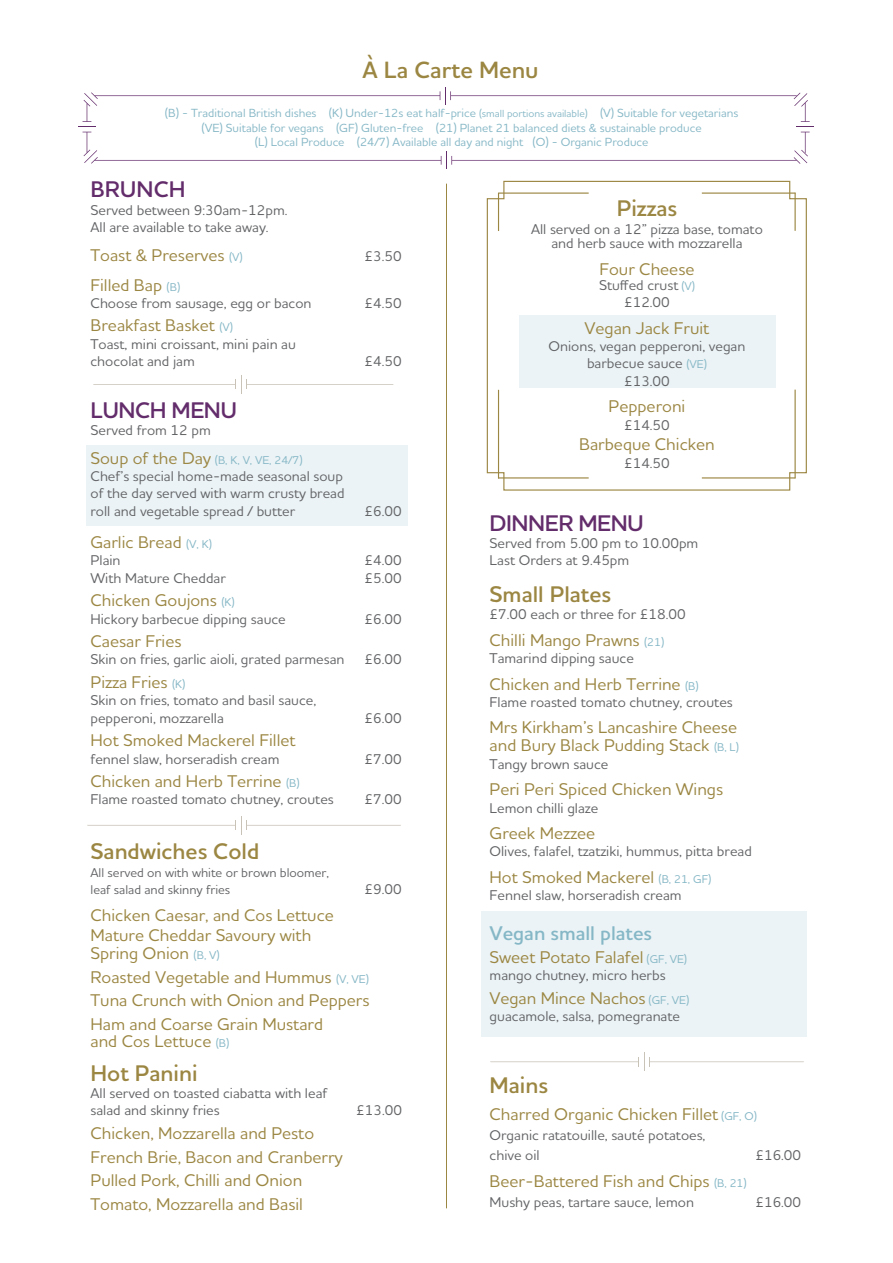
<style>
.page{position:relative;width:893px;height:1263px;background:#fff}
.page>*{position:absolute;margin:0;border:0;box-sizing:border-box;transform-origin:0 0}
.t1{font:600 24px "Houschka Alt Pro";color:#9b8642}
.t2{font:600 23.1px "Houschka Alt Pro";color:#9b8642}
.t3{font:600 23.1px "Houschka Alt Pro";letter-spacing:-.02em;color:#632c6b}
.t4{font:600 20.1px "Houschka Alt Pro";color:#85b7c6}
.t5{font:500 17.25px/23.5px "Houschka Alt Pro";color:#9b8642}
.t6{font:500 14.4px/17.2px "Houschka Alt Pro";color:#636466}
.t7{font:500 12.9px/17.2px "Houschka Alt Pro";color:#636466}
.t8{font:500 12px/14.4px "Houschka Alt Pro";color:#85b7c6;text-align:center}
.t9{font:500 11.55px "Houschka Alt Pro";color:#85b7c6}
.s1{font-size:10.5px}
.s2{font-size:11.55px;color:#85b7c6}
.s3{font-size:17.25px;color:#9b8642}
</style>
<div class="page">
<div style="left:87px;top:445px;width:321px;height:80px;background:#ebf3f6"></div>
<hr style="left:446px;top:184px;width:1px;height:1024px;background:#9b8642">
<svg style="left:93px;top:375px;width:301px;height:19px"></svg>
<svg style="left:87px;top:816px;width:314px;height:19px"></svg>
<svg style="left:78px;top:87px;width:736px;height:82px"></svg>
<svg style="left:486px;top:180px;width:321px;height:311px"></svg>
<hr style="left:498px;top:193px;width:91px;height:1px;background:#9b8642">
<hr style="left:498px;top:193px;width:1px;height:38px;background:#9b8642">
<hr style="left:702px;top:193px;width:93px;height:1px;background:#9b8642">
<hr style="left:794px;top:193px;width:2px;height:38px;background:#9b8642">
<hr style="left:498px;top:477px;width:91px;height:1px;background:#9b8642">
<hr style="left:498px;top:390px;width:1px;height:88px;background:#9b8642">
<hr style="left:702px;top:477px;width:93px;height:1px;background:#9b8642">
<hr style="left:794px;top:390px;width:2px;height:88px;background:#9b8642">
<div style="left:481px;top:911px;width:326px;height:126px;background:#ebf3f6"></div>
<svg style="left:490px;top:1052px;width:314px;height:19px"></svg>
<h1 class="t1" style="left:363px;top:54px;width:178px">À La Carte Menu</h1>
<p class="t8" style="left:165px;top:106px;width:575px">(B) - Traditional British dishes (K) Under-12s eat half-price <span class="s1">(small portions available)</span> (V) Suitable for vegetarians (VE) Suitable for vegans (GF) Gluten-free (21) Planet 21 balanced diets &amp; sustainable produce<br>(L) Local Produce (24/7) Available all day and night (O) - Organic Produce</p>
<h2 class="t3" style="left:91px;top:174px;width:97px">BRUNCH</h2>
<p class="t6" style="left:91px;top:201px;width:198px">Served between 9:30am-12pm.<br>All are available to take away.</p>
<p class="t5" style="left:91px;top:243px;width:153px">Toast &amp; Preserves <span class="s2">(V)</span></p>
<p class="t6" style="left:364px;top:247px;width:39px">£3.50</p>
<p class="t5" style="left:91px;top:273px;width:91px">Filled Bap <span class="s2">(B)</span></p>
<p class="t6" style="left:91px;top:294px;width:222px">Choose from sausage, egg or bacon</p>
<p class="t6" style="left:364px;top:294px;width:39px">£4.50</p>
<p class="t5" style="left:91px;top:313px;width:144px">Breakfast Basket <span class="s2">(V)</span></p>
<p class="t6" style="left:91px;top:335px;width:207px">Toast, mini croissant, mini pain au chocolat and jam</p>
<p class="t6" style="left:364px;top:352px;width:39px">£4.50</p>
<h2 class="t3" style="left:91px;top:395px;width:148px">LUNCH MENU</h2>
<p class="t6" style="left:91px;top:421px;width:122px">Served from 12 pm</p>
<p class="t9" style="left:91px;top:452px;width:214px"><span class="s3">Soup of the Day</span> (B, K, V, VE, 24/7)</p>
<p class="t6" style="left:91px;top:467px;width:256px;text-align:justify">Chef’s special home-made seasonal soup of the day served with warm crusty bread roll and vegetable spread / butter</p>
<p class="t6" style="left:364px;top:502px;width:39px">£6.00</p>
<p class="t5" style="left:91px;top:530px;width:123px">Garlic Bread <span class="s2">(V, K)</span></p>
<p class="t6" style="left:91px;top:551px;width:32px">Plain</p>
<p class="t6" style="left:364px;top:551px;width:39px">£4.00</p>
<p class="t6" style="left:91px;top:569px;width:137px">With Mature Cheddar</p>
<p class="t6" style="left:364px;top:569px;width:39px">£5.00</p>
<p class="t5" style="left:91px;top:588px;width:146px">Chicken Goujons <span class="s2">(K)</span></p>
<p class="t6" style="left:91px;top:610px;width:197px">Hickory barbecue dipping sauce</p>
<p class="t6" style="left:364px;top:610px;width:39px">£6.00</p>
<p class="t5" style="left:91px;top:629px;width:92px">Caesar Fries</p>
<p class="t6" style="left:91px;top:651px;width:255px">Skin on fries, garlic aioli, grated parmesan</p>
<p class="t6" style="left:364px;top:651px;width:39px">£6.00</p>
<p class="t5" style="left:91px;top:670px;width:96px">Pizza Fries <span class="s2">(K)</span></p>
<p class="t6" style="left:91px;top:691px;width:227px">Skin on fries, tomato and basil sauce, pepperoni, mozzarella</p>
<p class="t6" style="left:364px;top:709px;width:39px">£6.00</p>
<p class="t5" style="left:91px;top:728px;width:207px">Hot Smoked Mackerel Fillet</p>
<p class="t6" style="left:91px;top:750px;width:190px">fennel slaw, horseradish cream</p>
<p class="t6" style="left:364px;top:750px;width:39px">£7.00</p>
<p class="t5" style="left:91px;top:769px;width:211px">Chicken and Herb Terrine <span class="s2">(B)</span></p>
<p class="t6" style="left:91px;top:791px;width:245px">Flame roasted tomato chutney, croutes</p>
<p class="t6" style="left:364px;top:791px;width:39px">£7.00</p>
<h2 class="t2" style="left:91px;top:836px;width:170px">Sandwiches Cold</h2>
<p class="t7" style="left:91px;top:864px;width:240px">All served on with white or brown bloomer, leaf salad and skinny fries</p>
<p class="t6" style="left:364px;top:880px;width:39px">£9.00</p>
<p class="t5" style="left:91px;top:904px;width:245px;line-height:20.5px">Chicken Caesar, and Cos Lettuce<br>Mature Cheddar Savoury with</p>
<p class="t5" style="left:91px;top:941px;width:281px">Spring Onion <span class="s2">(B, V)<br></span>Roasted Vegetable and Hummus <span class="s2">(V, VE)<br></span>Tuna Crunch with Onion and Peppers<br>Ham and Coarse Grain Mustard</p>
<p class="t5" style="left:91px;top:1029px;width:140px">and Cos Lettuce <span class="s2">(B)</span></p>
<h2 class="t2" style="left:91px;top:1058px;width:109px">Hot Panini</h2>
<p class="t6" style="left:91px;top:1084px;width:238px">All served on toasted ciabatta with leaf salad and skinny fries</p>
<p class="t6" style="left:356px;top:1101px;width:47px">£13.00</p>
<p class="t5" style="left:91px;top:1121px;width:254px">Chicken, Mozzarella and Pesto<br>French Brie, Bacon and Cranberry<br>Pulled Pork, Chilli and Onion<br>Tomato, Mozzarella and Basil</p>
<h2 class="t2" style="left:617px;top:194px;width:62px">Pizzas</h2>
<p class="t6" style="left:531px;top:221px;width:233px;line-height:14.4px;text-align:center">All served on a 12” pizza base, tomato and herb sauce with mozzarella</p>
<p class="t5" style="left:599px;top:257px;width:97px">Four Cheese</p>
<p class="t6" style="left:599px;top:276px;width:97px;text-align:center">Stuffed crust <span class="s2">(V) </span>£12.00</p>
<p class="t5" style="left:585px;top:316px;width:126px">Vegan Jack Fruit</p>
<p class="t6" style="left:548px;top:337px;width:198px;text-align:center">Onions, vegan pepperoni, vegan barbecue sauce <span class="s2">(VE)<br></span>£13.00</p>
<p class="t5" style="left:609px;top:394px;width:78px">Pepperoni</p>
<p class="t6" style="left:624px;top:416px;width:47px">£14.50</p>
<p class="t5" style="left:579px;top:432px;width:137px">Barbeque Chicken</p>
<p class="t6" style="left:624px;top:454px;width:47px">£14.50</p>
<h2 class="t3" style="left:490px;top:508px;width:156px">DINNER MENU</h2>
<p class="t6" style="left:490px;top:534px;width:210px">Served from 5.00 pm to 10.00pm<br>Last Orders at 9.45pm</p>
<h2 class="t2" style="left:490px;top:579px;width:123px">Small Plates</h2>
<p class="t6" style="left:490px;top:605px;width:198px">£7.00 each or three for £18.00</p>
<p class="t5" style="left:490px;top:628px;width:176px">Chilli Mango Prawns <span class="s2">(21)</span></p>
<p class="t6" style="left:490px;top:649px;width:146px">Tamarind dipping sauce</p>
<p class="t5" style="left:490px;top:671px;width:211px">Chicken and Herb Terrine <span class="s2">(B)</span></p>
<p class="t6" style="left:490px;top:693px;width:245px">Flame roasted tomato chutney, croutes</p>
<p class="t5" style="left:490px;top:718px;width:251px;line-height:17.9px">Mrs Kirkham’s Lancashire Cheese and Bury Black Pudding Stack <span class="s2">(B, L)</span></p>
<p class="t6" style="left:490px;top:755px;width:120px">Tangy brown sauce</p>
<p class="t5" style="left:490px;top:777px;width:235px">Peri Peri Spiced Chicken Wings</p>
<p class="t6" style="left:490px;top:799px;width:110px">Lemon chilli glaze</p>
<p class="t5" style="left:490px;top:821px;width:107px">Greek Mezzee</p>
<p class="t6" style="left:490px;top:842px;width:264px">Olives, falafel, tzatziki, hummus, pitta bread</p>
<p class="t5" style="left:490px;top:865px;width:223px">Hot Smoked Mackerel <span class="s2">(B, 21, GF)</span></p>
<p class="t6" style="left:490px;top:886px;width:194px">Fennel slaw, horseradish cream</p>
<h3 class="t4" style="left:490px;top:920px;width:164px">Vegan small plates</h3>
<p class="t5" style="left:490px;top:945px;width:199px">Sweet Potato Falafel <span class="s2">(GF, VE)</span></p>
<p class="t6" style="left:490px;top:966px;width:177px">mango chutney, micro herbs</p>
<p class="t5" style="left:490px;top:986px;width:201px">Vegan Mince Nachos <span class="s2">(GF, VE)</span></p>
<p class="t6" style="left:490px;top:1007px;width:192px">guacamole, salsa, pomegranate</p>
<h2 class="t2" style="left:490px;top:1070px;width:60px">Mains</h2>
<p class="t5" style="left:490px;top:1102px;width:269px">Charred Organic Chicken Fillet <span class="s2">(GF, O)</span></p>
<p class="t6" style="left:490px;top:1125px;width:217px;line-height:20.2px">Organic ratatouille, sauté potatoes, chive oil</p>
<p class="t6" style="left:755px;top:1146px;width:47px">£16.00</p>
<p class="t5" style="left:490px;top:1169px;width:259px">Beer-Battered Fish and Chips <span class="s2">(B, 21)</span></p>
<p class="t6" style="left:490px;top:1193px;width:206px">Mushy peas, tartare sauce, lemon</p>
<p class="t6" style="left:755px;top:1193px;width:47px">£16.00</p>
</div>
